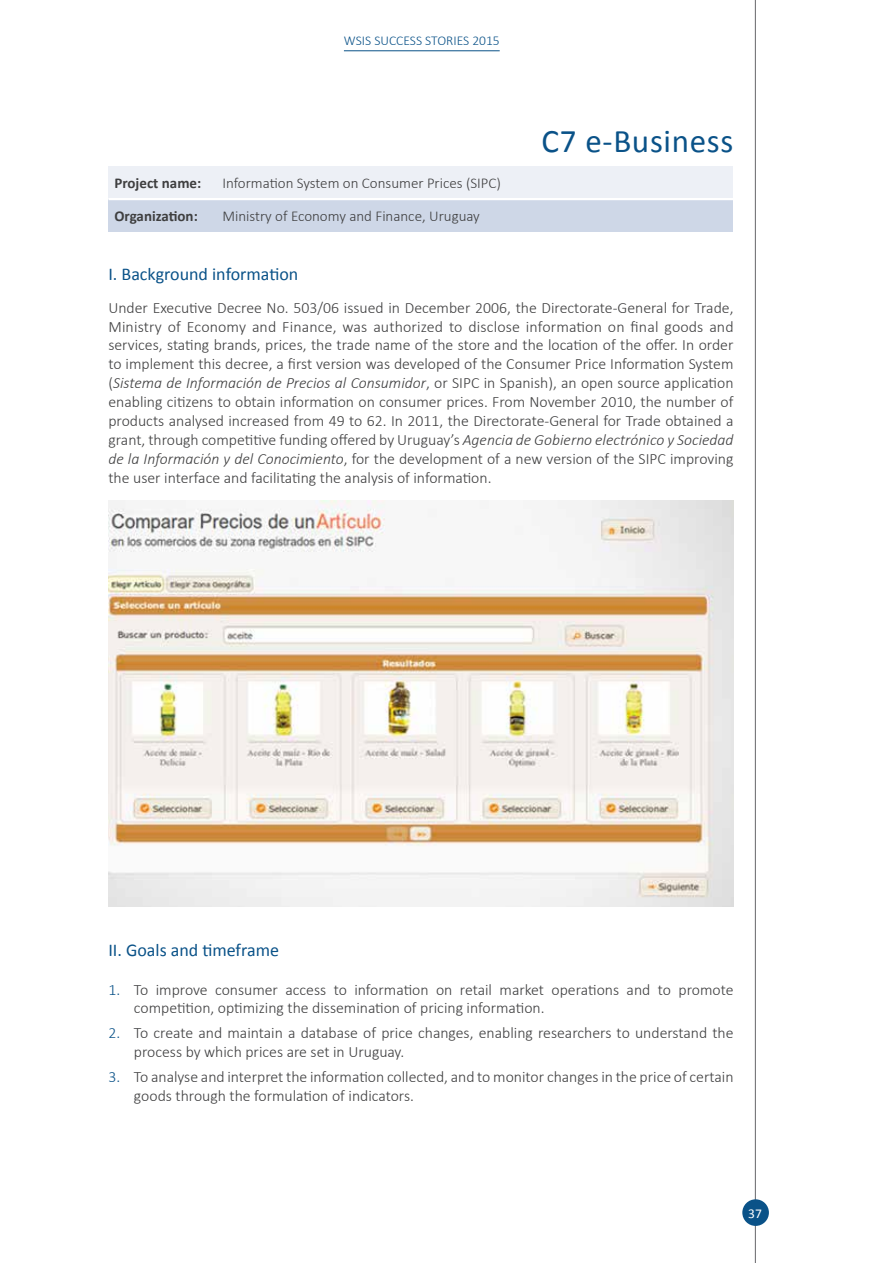
<style>
.page{position:relative;width:893px;height:1263px;background:#fff}
.page>*{position:absolute;margin:0;border:0;box-sizing:border-box;transform-origin:0 0}
.Chapt_title_next_pag{font:33px "Calibri";letter-spacing:.02em;color:#0a5288}
.Heading_2{font:18px "Calibri";color:#0a5288}
.Alpha_list_1{font:300 15.75px/18.9px "Calibri";color:#3e3e3f}
.Table_text{font:300 15px "Calibri";color:#3e3e3f}
.Table_text-2{font:700 15px "Calibri";color:#3e3e3f}
.t1{font:300 13.5px "Calibri";color:#0a5288}
.t2{font:13.5px "Calibri";color:#fff}
.s1{font-style:italic}
.s2{color:#0a5288}
</style>
<div class="page">
<hr style="left:755px;top:0;width:1px;height:1263px;background:#67676a">
<div style="left:742px;top:1199px;width:27px;height:27px;background:#0a5288;border-radius:50%"></div>
<hr style="left:344px;top:50px;width:156px;height:1px;background:#0a5288">
<div style="left:108px;top:167px;width:625px;height:32px;background:#edf0f6"></div>
<div style="left:108px;top:199px;width:625px;height:33px;background:#ced7e7"></div>
<hr style="left:108px;top:198px;width:625px;height:2px;background:#fff">
<img style="left:108px;top:500px;width:625px;height:407px">
<p class="t1" style="left:344px;top:32px;width:157px">WSIS SUCCESS STORIES 2015</p>
<p class="Table_text-2" style="left:114px;top:173px;width:88px">Project name:</p>
<p class="Table_text" style="left:222px;top:174px;width:280px">Information System on Consumer Prices (SIPC)</p>
<p class="Table_text-2" style="left:114px;top:205px;width:85px">Organization:</p>
<p class="Table_text" style="left:222px;top:207px;width:259px">Ministry of Economy and Finance, Uruguay</p>
<h1 class="Chapt_title_next_pag" style="left:542px;top:118px;width:193px">C7 e-Business</h1>
<h2 class="Heading_2" style="left:108px;top:262px;width:191px">I. Background information</h2>
<p class="Alpha_list_1" style="left:108px;top:298px;width:627px;text-align:justify">Under Executive Decree No. 503/06 issued in December 2006, the Directorate-General for Trade, Ministry of Economy and Finance, was authorized to disclose information on final goods and services, stating brands, prices, the trade name of the store and the location of the offer. In order to implement this decree, a first version was developed of the Consumer Price Information System (<span class="s1">Sistema de Información de Precios al Consumidor</span>, or SIPC in Spanish), an open source application enabling citizens to obtain information on consumer prices. From November 2010, the number of products analysed increased from 49 to 62. In 2011, the Directorate-General for Trade obtained a grant, through competitive funding offered by Uruguay’s <span class="s1">Agencia de Gobierno electrónico y Sociedad de la Información y del Conocimiento</span>, for the development of a new version of the SIPC improving the user interface and facilitating the analysis of information.</p>
<h2 class="Heading_2" style="left:108px;top:938px;width:172px">II. Goals and timeframe</h2>
<p class="Alpha_list_1" style="left:134px;top:980px;width:601px;text-indent:-26px"><span class="s2">1.</span> To improve consumer access to information on retail market operations and to promote competition, optimizing the dissemination of pricing information.</p>
<p class="Alpha_list_1" style="left:134px;top:1023px;width:601px;text-indent:-26px"><span class="s2">2.</span> To create and maintain a database of price changes, enabling researchers to understand the process by which prices are set in Uruguay.</p>
<p class="Alpha_list_1" style="left:134px;top:1067px;width:601px;text-indent:-26px"><span class="s2">3.</span> To analyse and interpret the information collected, and to monitor changes in the price of certain goods through the formulation of indicators.</p>
<p class="t2" style="left:748px;top:1204px;width:15px">37</p>
</div>
